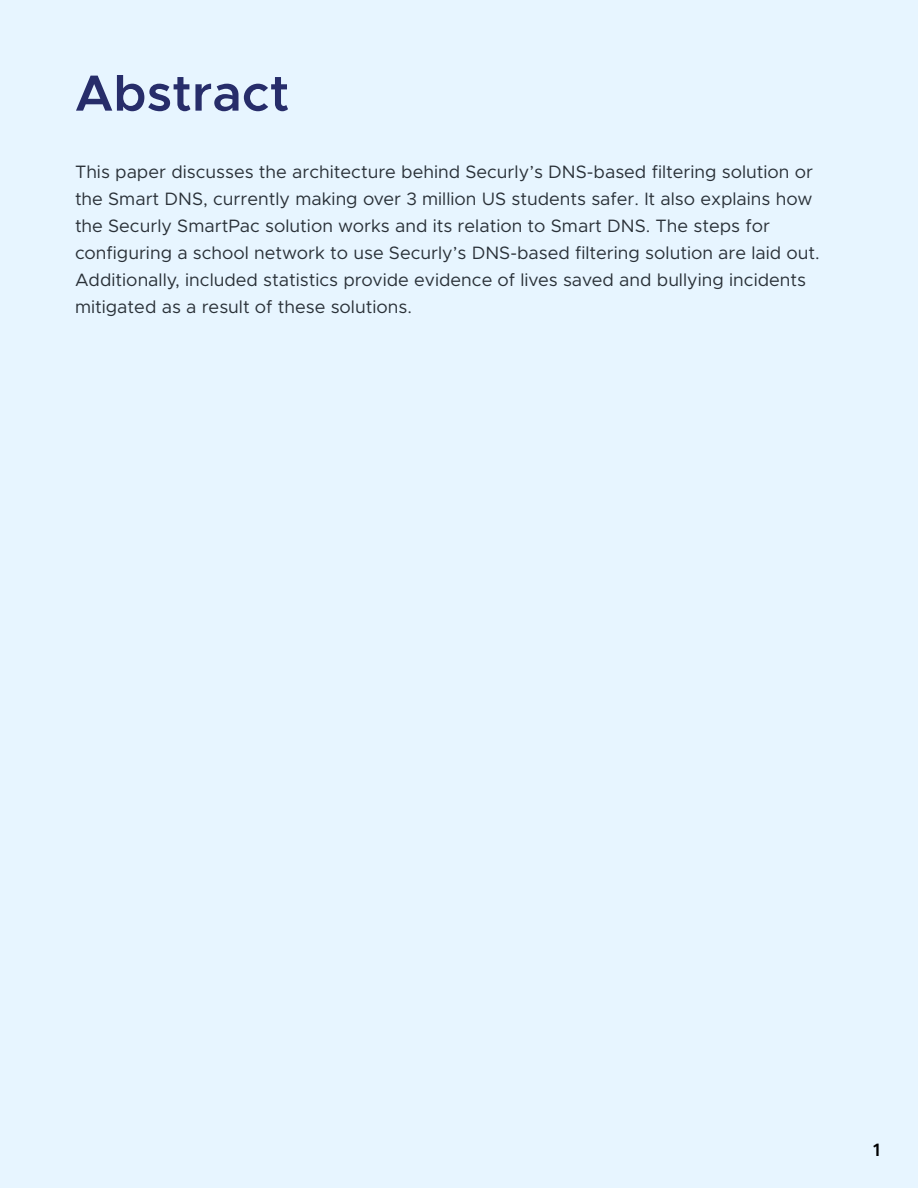
<style>
.page{position:relative;width:918px;height:1188px;background:#e7f5ff}
.page>*{position:absolute;margin:0;border:0;box-sizing:border-box;transform-origin:0 0}
.t1{font:600 51px "Metropolis";color:#272d6a}
.t2{font:18px/27px "Metropolis";color:#2a3138}
.t3{font:600 18px "Metropolis";color:#000}
</style>
<div class="page">
<h1 class="t1" style="left:75px;top:61px;width:216px">Abstract</h1>
<p class="t2" style="left:75px;top:158px;width:746px">This paper discusses the architecture behind Securly’s DNS-based filtering solution or the Smart DNS, currently making over 3 million US students safer. It also explains how the Securly SmartPac solution works and its relation to Smart DNS. The steps for configuring a school network to use Securly’s DNS-based filtering solution are laid out.<br>Additionally, included statistics provide evidence of lives saved and bullying incidents mitigated as a result of these solutions.</p>
<p class="t3" style="left:873px;top:1138px;width:9px">1</p>
</div>
